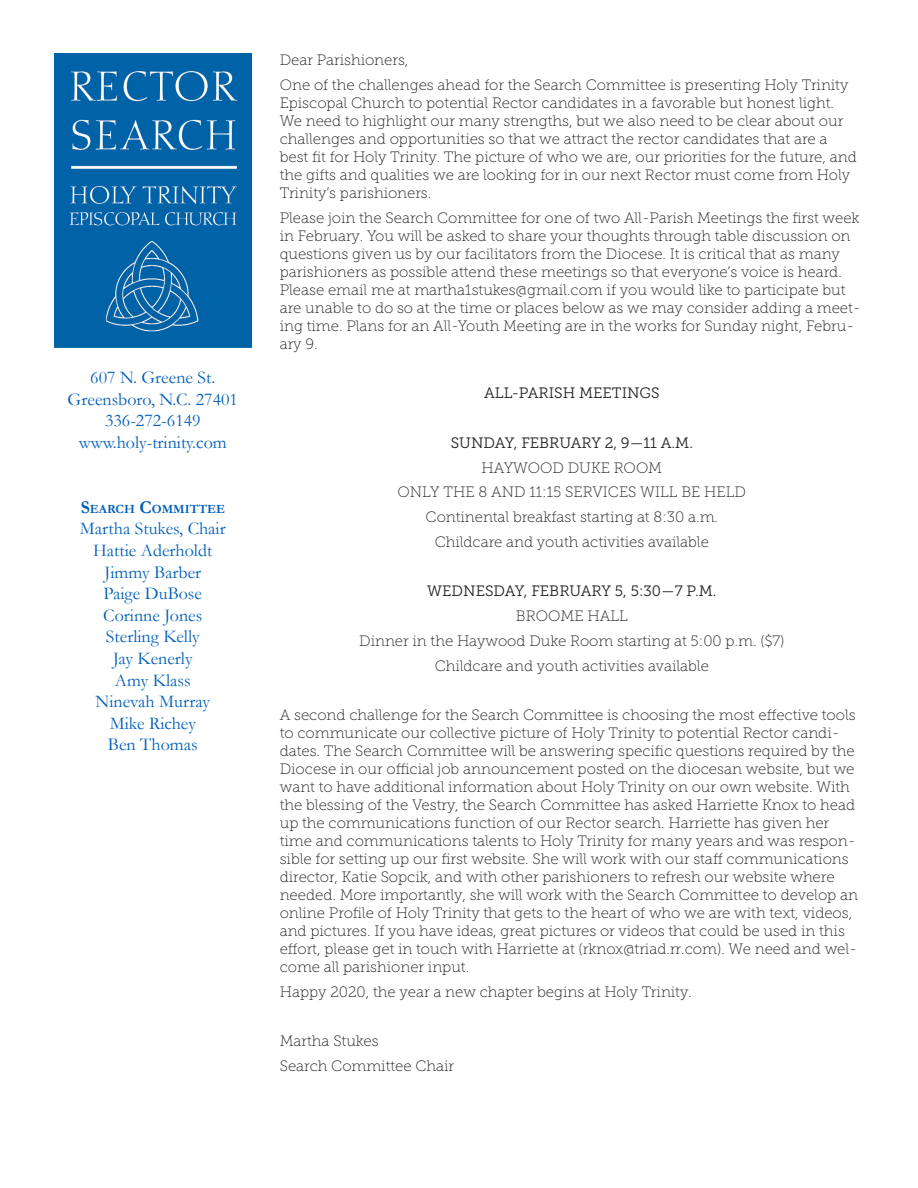
<style>
.page{position:relative;width:918px;height:1188px;background:#fff}
.page>*{position:absolute;margin:0;border:0;box-sizing:border-box;transform-origin:0 0}
.t1{font:18px "Garamond";color:#005fb9}
.t2{font:15px/18px "Museo Slab 100";color:#231f20}
.t3{font:15px "Museo Slab 300";color:#231f20}
.t4{font:700 12.6px "Garamond";color:#005fb9}
.s1{font-size:18px}
</style>
<div class="page">
<img style="left:54px;top:54px;width:198px;height:294px">
<p class="t1" style="left:90px;top:366px;width:127px">607 N. Greene St.</p>
<p class="t1" style="left:68px;top:387px;width:172px">Greensboro, N.C. 27401</p>
<p class="t1" style="left:105px;top:409px;width:97px">336-272-6149</p>
<p class="t1" style="left:79px;top:430px;width:149px">www.holy-trinity.com</p>
<p class="t4" style="left:81px;top:500px;width:146px"><span class="s1">S</span>EARCH <span class="s1">C</span>OMMITTEE</p>
<p class="t1" style="left:80px;top:517px;width:147px">Martha Stukes, Chair</p>
<p class="t1" style="left:93px;top:538px;width:121px">Hattie Aderholdt</p>
<p class="t1" style="left:104px;top:560px;width:98px">Jimmy Barber</p>
<p class="t1" style="left:104px;top:582px;width:100px">Paige DuBose</p>
<p class="t1" style="left:103px;top:603px;width:100px">Corinne Jones</p>
<p class="t1" style="left:106px;top:625px;width:95px">Sterling Kelly</p>
<p class="t1" style="left:113px;top:646px;width:81px">Jay Kenerly</p>
<p class="t1" style="left:115px;top:668px;width:77px">Amy Klass</p>
<p class="t1" style="left:96px;top:690px;width:116px">Ninevah Murray</p>
<p class="t1" style="left:110px;top:711px;width:88px">Mike Richey</p>
<p class="t1" style="left:108px;top:733px;width:91px">Ben Thomas</p>
<p class="t2" style="left:280px;top:51px;width:130px">Dear Parishioners,</p>
<p class="t2" style="left:280px;top:76px;width:579px">One of the challenges ahead for the Search Committee is presenting Holy Trinity Episcopal Church to potential Rector candidates in a favorable but honest light.<br>We need to highlight our many strengths, but we also need to be clear about our challenges and opportunities so that we attract the rector candidates that are a best fit for Holy Trinity. The picture of who we are, our priorities for the future, and the gifts and qualities we are looking for in our next Rector must come from Holy Trinity’s parishioners.</p>
<p class="t2" style="left:280px;top:209px;width:583px">Please join the Search Committee for one of two All-Parish Meetings the first week in February. You will be asked to share your thoughts through table discussion on questions given us by our facilitators from the Diocese. It is critical that as many parishioners as possible attend these meetings so that everyone’s voice is heard.<br>Please email me at martha1stukes@gmail.com if you would like to participate but are unable to do so at the time or places below as we may consider adding a meet&shy;ing time. Plans for an All-Youth Meeting are in the works for Sunday night, Febru&shy;ary 9.</p>
<p class="t3" style="left:484px;top:385px;width:177px">ALL-PARISH MEETINGS</p>
<p class="t3" style="left:451px;top:434px;width:244px">SUNDAY, FEBRUARY 2, 9—11 A.M.</p>
<p class="t2" style="left:482px;top:458px;width:182px">HAYWOOD DUKE ROOM</p>
<p class="t2" style="left:398px;top:483px;width:350px">ONLY THE 8 AND 11:15 SERVICES WILL BE HELD</p>
<p class="t2" style="left:426px;top:508px;width:294px">Continental breakfast starting at 8:30 a.m.</p>
<p class="t2" style="left:435px;top:533px;width:276px">Childcare and youth activities available</p>
<p class="t3" style="left:427px;top:583px;width:291px">WEDNESDAY, FEBRUARY 5, 5:30—7 P.M.</p>
<p class="t2" style="left:516px;top:607px;width:113px">BROOME HALL</p>
<p class="t2" style="left:359px;top:632px;width:427px">Dinner in the Haywood Duke Room starting at 5:00 p.m. ($7)</p>
<p class="t2" style="left:435px;top:656px;width:276px">Childcare and youth activities available</p>
<p class="t2" style="left:280px;top:706px;width:580px">A second challenge for the Search Committee is choosing the most effective tools to communicate our collective picture of Holy Trinity to potential Rector candi&shy;dates. The Search Committee will be answering specific questions required by the Diocese in our official job announcement posted on the diocesan website, but we want to have additional information about Holy Trinity on our own website. With the blessing of the Vestry, the Search Committee has asked Harriette Knox to head up the communications function of our Rector search. Harriette has given her time and communications talents to Holy Trinity for many years and was respon&shy;sible for setting up our first website. She will work with our staff communications director, Katie Sopcik, and with other parishioners to refresh our website where needed. More importantly, she will work with the Search Committee to develop an online Profile of Holy Trinity that gets to the heart of who we are with text, videos, and pictures. If you have ideas, great pictures or videos that could be used in this effort, please get in touch with Harriette at (rknox@triad.rr.com). We need and wel&shy;come all parishioner input.</p>
<p class="t2" style="left:280px;top:983px;width:413px">Happy 2020, the year a new chapter begins at Holy Trinity.</p>
<p class="t2" style="left:280px;top:1032px;width:101px">Martha Stukes</p>
<p class="t2" style="left:280px;top:1057px;width:176px">Search Committee Chair</p>
</div>
